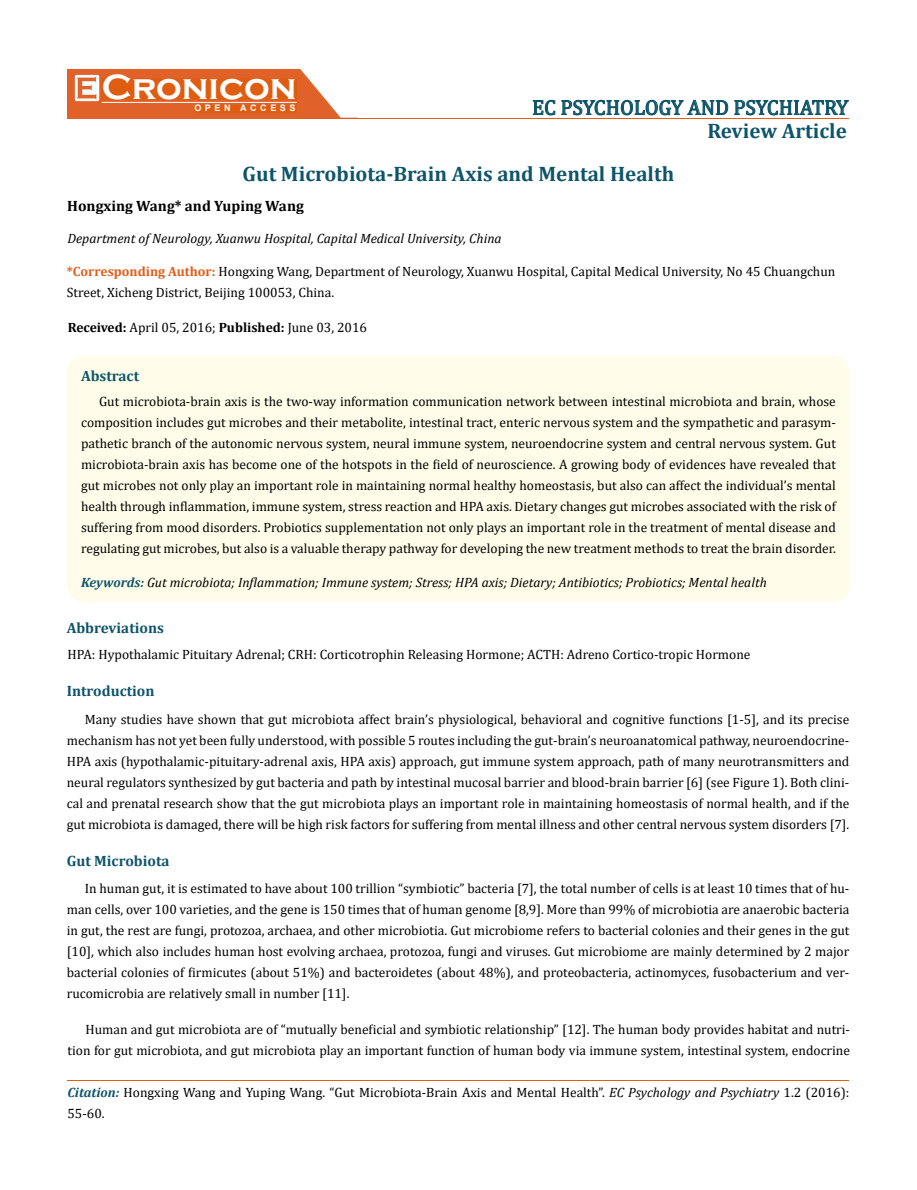
<style>
.page{position:relative;width:917px;height:1190px;background:#fff}
.page>*{position:absolute;margin:0;border:0;box-sizing:border-box;transform-origin:0 0}
.t1{font:700 36px "Copperplate Gothic";color:#fff}
.t2{font:700 21px "Cambria";color:#0e546a}
.t3{font:21px "Cambria";color:#0e546a}
.t4{font:700 15px "Cambria";color:#0e546a}
.t5{font:700 15px "Cambria";color:#000}
.t6{font:13.5px/21px "Cambria";color:#000;text-align:justify}
.t7{font:italic 13.5px "Cambria";color:#000}
.t8{font:700 9px "Arial";letter-spacing:.4em;color:#fff}
.s1{font-weight:700;color:#e05d1a}
.s2{font-weight:700}
.s3{font-weight:700;color:#0e546a}
.s4{font-weight:700;font-style:italic;color:#0e546a}
.s5{font-style:italic}
</style>
<div class="page">
<div style="left:67px;top:70px;width:290px;height:49px;background:#e06228"></div>
<svg style="left:300px;top:69px;width:58px;height:49px"></svg>
<img style="left:75px;top:75px;width:24px;height:26px">
<div style="left:102px;top:79px;width:195px;height:21px;background:#df5d11"></div>
<div style="left:194px;top:105px;width:103px;height:7px;background:#df5d11"></div>
<svg style="left:532px;top:100px;width:23px;height:15px"></svg>
<svg style="left:561px;top:100px;width:167px;height:15px"></svg>
<svg style="left:734px;top:100px;width:115px;height:15px"></svg>
<hr style="left:102px;top:102px;width:194px;height:1px;background:#fff">
<hr style="left:279px;top:118px;width:569px;height:1px;background:#e05d1a">
<hr style="left:67px;top:1080px;width:782px;height:1px;background:#e05d1a">
<div style="left:67px;top:356px;width:782px;height:246px;background:#fffde9;border-radius:18px"></div>
<h1 class="t1" style="left:102px;top:68px;width:196px">Cronicon</h1>
<p class="t8" style="left:194px;top:102px;width:103px">OPEN ACCESS</p>
<h2 class="t3" style="left:532px;top:95px;width:318px">EC PSYCHOLOGY AND PSYCHIATRY</h2>
<h2 class="t2" style="left:707px;top:116px;width:141px">Review Article</h2>
<h2 class="t2" style="left:242px;top:159px;width:433px">Gut Microbiota-Brain Axis and Mental Health</h2>
<p class="t5" style="left:67px;top:195px;width:238px">Hongxing Wang* and Yuping Wang</p>
<p class="t7" style="left:67px;top:228px;width:436px">Department of Neurology, Xuanwu Hospital, Capital Medical University, China</p>
<p class="t6" style="left:67px;top:261px;width:770px"><span class="s1">*Corresponding Author:</span> Hongxing Wang, Department of Neurology, Xuanwu Hospital, Capital Medical University, No 45 Chuangchun<br>Street, Xicheng District, Beijing 100053, China.</p>
<p class="t6" style="left:68px;top:317px;width:301px"><span class="s2">Received:</span> April 05, 2016; <span class="s2">Published:</span> June 03, 2016</p>
<p class="t4" style="left:81px;top:365px;width:60px">Abstract</p>
<p class="t6" style="left:81px;top:391px;width:756px;text-indent:18px">Gut microbiota-brain axis is the two-way information communication network between intestinal microbiota and brain, whose composition includes gut microbes and their metabolite, intestinal tract, enteric nervous system and the sympathetic and parasym&shy;pathetic branch of the autonomic nervous system, neural immune system, neuroendocrine system and central nervous system. Gut microbiota-brain axis has become one of the hotspots in the field of neuroscience. A growing body of evidences have revealed that gut microbes not only play an important role in maintaining normal healthy homeostasis, but also can affect the individual’s mental health through inflammation, immune system, stress reaction and HPA axis. Dietary changes gut microbes associated with the risk of suffering from mood disorders. Probiotics supplementation not only plays an important role in the treatment of mental disease and regulating gut microbes, but also is a valuable therapy pathway for developing the new treatment methods to treat the brain disorder.</p>
<p class="t7" style="left:81px;top:573px;width:687px"><span class="s3">Keywords:</span> Gut microbiota; Inflammation; Immune system; Stress; HPA axis; Dietary; Antibiotics; Probiotics; Mental health</p>
<p class="t4" style="left:67px;top:617px;width:99px">Abbreviations</p>
<p class="t6" style="left:67px;top:644px;width:684px">HPA: Hypothalamic Pituitary Adrenal; CRH: Corticotrophin Releasing Hormone; ACTH: Adreno Cortico-tropic Hormone</p>
<p class="t4" style="left:67px;top:680px;width:89px">Introduction</p>
<p class="t6" style="left:67px;top:708px;width:784px;text-indent:18px">Many studies have shown that gut microbiota affect brain’s physiological, behavioral and cognitive functions [1-5], and its precise mechanism has not yet been fully understood, with possible 5 routes including the gut-brain’s neuroanatomical pathway, neuroendocrine-HPA axis (hypothalamic-pituitary-adrenal axis, HPA axis) approach, gut immune system approach, path of many neurotransmitters and neural regulators synthesized by gut bacteria and path by intestinal mucosal barrier and blood-brain barrier [6] (see Figure 1). Both clini&shy;cal and prenatal research show that the gut microbiota plays an important role in maintaining homeostasis of normal health, and if the gut microbiota is damaged, there will be high risk factors for suffering from mental illness and other central nervous system disorders [7].</p>
<p class="t4" style="left:67px;top:849px;width:104px">Gut Microbiota</p>
<p class="t6" style="left:67px;top:878px;width:784px;text-indent:18px">In human gut, it is estimated to have about 100 trillion “symbiotic” bacteria [7], the total number of cells is at least 10 times that of hu&shy;man cells, over 100 varieties, and the gene is 150 times that of human genome [8,9]. More than 99% of microbiotia are anaerobic bacteria in gut, the rest are fungi, protozoa, archaea, and other microbiotia. Gut microbiome refers to bacterial colonies and their genes in the gut [10], which also includes human host evolving archaea, protozoa, fungi and viruses. Gut microbiome are mainly determined by 2 major bacterial colonies of firmicutes (about 51%) and bacteroidetes (about 48%), and proteobacteria, actinomyces, fusobacterium and ver&shy;rucomicrobia are relatively small in number [11].</p>
<p class="t6" style="left:67px;top:1018px;width:784px;text-align:right">Human and gut microbiota are of “mutually beneficial and symbiotic relationship” [12]. The human body provides habitat and nutri&shy;tion for gut microbiota, and gut microbiota play an important function of human body via immune system, intestinal system, endocrine</p>
<p class="t6" style="left:67px;top:1081px;width:783px"><span class="s4">Citation:</span> Hongxing Wang and Yuping Wang. “Gut Microbiota-Brain Axis and Mental Health”. <span class="s5">EC Psychology and Psychiatry</span> 1.2 (2016):<br>55-60.</p>
</div>
